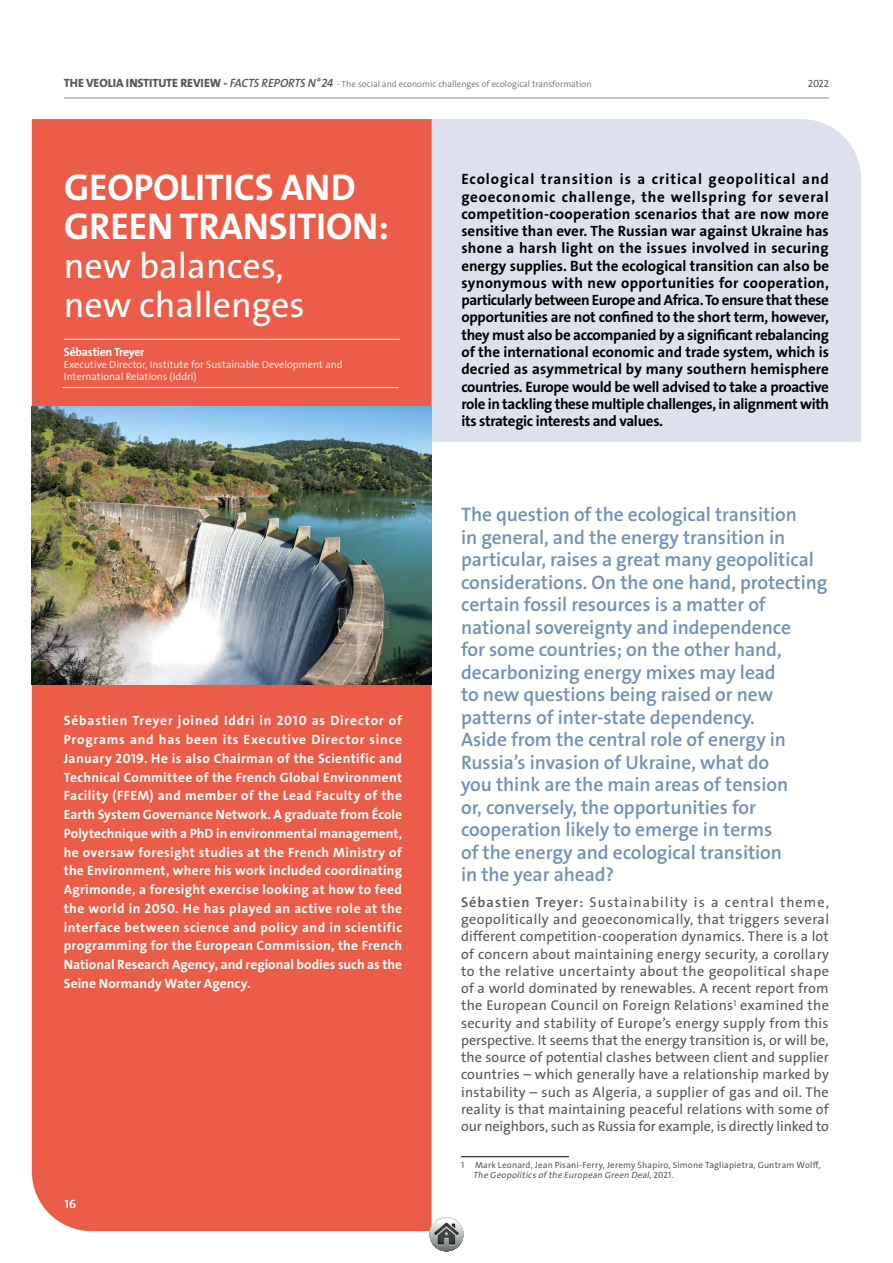
<style>
.page{position:relative;width:893px;height:1263px;background:#fff}
.page>*{position:absolute;margin:0;border:0;box-sizing:border-box;transform-origin:0 0}
.t1{font:37.5px/39px "The Sans Veolia W7 Bld";letter-spacing:-.005em;color:#fff}
.t2{font:36px/39px "The Sans Veolia W5 Pla";color:#fff}
.t3{font:19.5px/22.5px "The Sans Veolia W6 Se Bld";letter-spacing:-.005em;color:#7391b5}
.t4{font:15px/17.2px "The Sans Veolia W7 Bld";letter-spacing:-.02em;color:#000;text-align:justify}
.t5{font:14.25px/17.2px "The Sans Veolia W5 Pla";letter-spacing:-.01em;color:#575756;text-align:justify}
.t6{font:13.5px/18.8px "The Sans Veolia W7 Bld";color:#fff;text-align:justify}
.t7{font:12px "The Sans Veolia W7 Bld";letter-spacing:-.025em;color:#fff}
.t8{font:12px "The Sans Veolia W5 Pla";color:#fff}
.t9{font:10.5px/12px "The Sans Veolia W4 Se Lig";color:#fff}
.t10{font:10.5px "The Sans Veolia W5 Pla";color:#575756}
.t11{font:9px/10.5px "The Sans Veolia W5 Pla";letter-spacing:.02em;color:#575756}
.t12{font:9px "The Sans Veolia W4 Se Lig";color:#706f6f}
.s1{font-family:"The Sans Veolia W8 Ex Bld";font-size:12px;color:#575756}
.s2{font-family:"The Sans Veolia W6 Se Bld It";font-size:12px;color:#575756}
.s3{font-family:"The Sans Veolia W6 Se Bld"}
.s4{font-style:italic}
</style>
<div class="page">
<div style="left:432px;top:119px;width:429px;height:323px;background:#dde1ed"></div>
<div style="left:32px;top:119px;width:400px;height:1112px;background:#eb5d48"></div>
<hr style="left:64px;top:339px;width:336px;height:1px;background:#fff">
<hr style="left:63px;top:387px;width:336px;height:1px;background:#fff">
<hr style="left:461px;top:1156px;width:108px;height:1px;background:#000">
<img style="left:32px;top:407px;width:400px;height:278px">
<hr style="left:64px;top:98px;width:765px;height:1px;background:#878787">
<svg style="left:429px;top:1217px;width:34px;height:34px"></svg>
<svg style="left:433px;top:1218px;width:26px;height:27px"></svg>
<p class="t12" style="left:64px;top:78px;width:529px"><span class="s1">THE VEOLIA INSTITUTE REVIEW -</span> <span class="s2">FACTS REPORTS N°24</span> - The social and economic challenges of ecological transformation</p>
<p class="t10" style="left:808px;top:77px;width:22px">2022</p>
<h1 class="t1" style="left:64px;top:168px;width:327px">GEOPOLITICS AND<br>GREEN TRANSITION:</h1>
<h2 class="t2" style="left:64px;top:246px;width:243px">new balances, new challenges</h2>
<p class="t7" style="left:64px;top:344px;width:82px">Sébastien Treyer</p>
<p class="t9" style="left:64px;top:358px;width:280px">Executive Director, Institute for Sustainable Development and<br>International Relations (Iddri)</p>
<p class="t6" style="left:64px;top:711px;width:340px">Sébastien Treyer joined Iddri in 2010 as Director of Programs and has been its Executive Director since January 2019. He is also Chairman of the Scientific and Technical Committee of the French Global Environment Facility (FFEM) and member of the Lead Faculty of the Earth System Governance Network. A graduate from École Polytechnique with a PhD in environmental management, he oversaw foresight studies at the French Ministry of the Environment, where his work included coordinating Agrimonde, a foresight exercise looking at how to feed the world in 2050. He has played an active role at the interface between science and policy and in scientific programming for the European Commission, the French National Research Agency, and regional bodies such as the Seine Normandy Water Agency.</p>
<p class="t8" style="left:65px;top:1196px;width:13px">16</p>
<p class="t4" style="left:461px;top:171px;width:369px">Ecological transition is a critical geopolitical and geoeconomic challenge, the wellspring for several competition-cooperation scenarios that are now more sensitive than ever. The Russian war against Ukraine has shone a harsh light on the issues involved in securing energy supplies. But the ecological transition can also be synonymous with new opportunities for cooperation, particularly between Europe and Africa. To ensure that these opportunities are not confined to the short term, however, they must also be accompanied by a significant rebalancing of the international economic and trade system, which is decried as asymmetrical by many southern hemisphere countries. Europe would be well advised to take a proactive role in tackling these multiple challenges, in alignment with its strategic interests and values.</p>
<p class="t3" style="left:461px;top:503px;width:368px">The question of the ecological transition<br>in general, and the energy transition in particular, raises a great many geopolitical considerations. On the one hand, protecting certain fossil resources is a matter of national sovereignty and independence<br>for some countries; on the other hand, decarbonizing energy mixes may lead<br>to new questions being raised or new patterns of inter-state dependency.<br>Aside from the central role of energy in Russia’s invasion of Ukraine, what do<br>you think are the main areas of tension<br>or, conversely, the opportunities for cooperation likely to emerge in terms<br>of the energy and ecological transition<br>in the year ahead?</p>
<p class="t5" style="left:461px;top:893px;width:370px"><span class="s3">Sébastien Treyer:</span> Sustainability is a central theme, geopolitically and geoeconomically, that triggers several different competition-cooperation dynamics. There is a lot of concern about maintaining energy security, a corollary to the relative uncertainty about the geopolitical shape of a world dominated by renewables. A recent report from the European Council on Foreign Relations<sup>1</sup> examined the security and stability of Europe’s energy supply from this perspective. It seems that the energy transition is, or will be, the source of potential clashes between client and supplier countries – which generally have a relationship marked by instability – such as Algeria, a supplier of gas and oil. The reality is that maintaining peaceful relations with some of our neighbors, such as Russia for example, is directly linked to</p>
<p class="t11" style="left:473px;top:1159px;width:349px;text-indent:-12px">1 Mark Leonard, Jean Pisani-Ferry, Jeremy Shapiro, Simone Tagliapietra, Guntram Wolff,<br><span class="s4">The Geopolitics ofthe European Green Deal</span>, 2 0 2 1 .</p>
</div>
